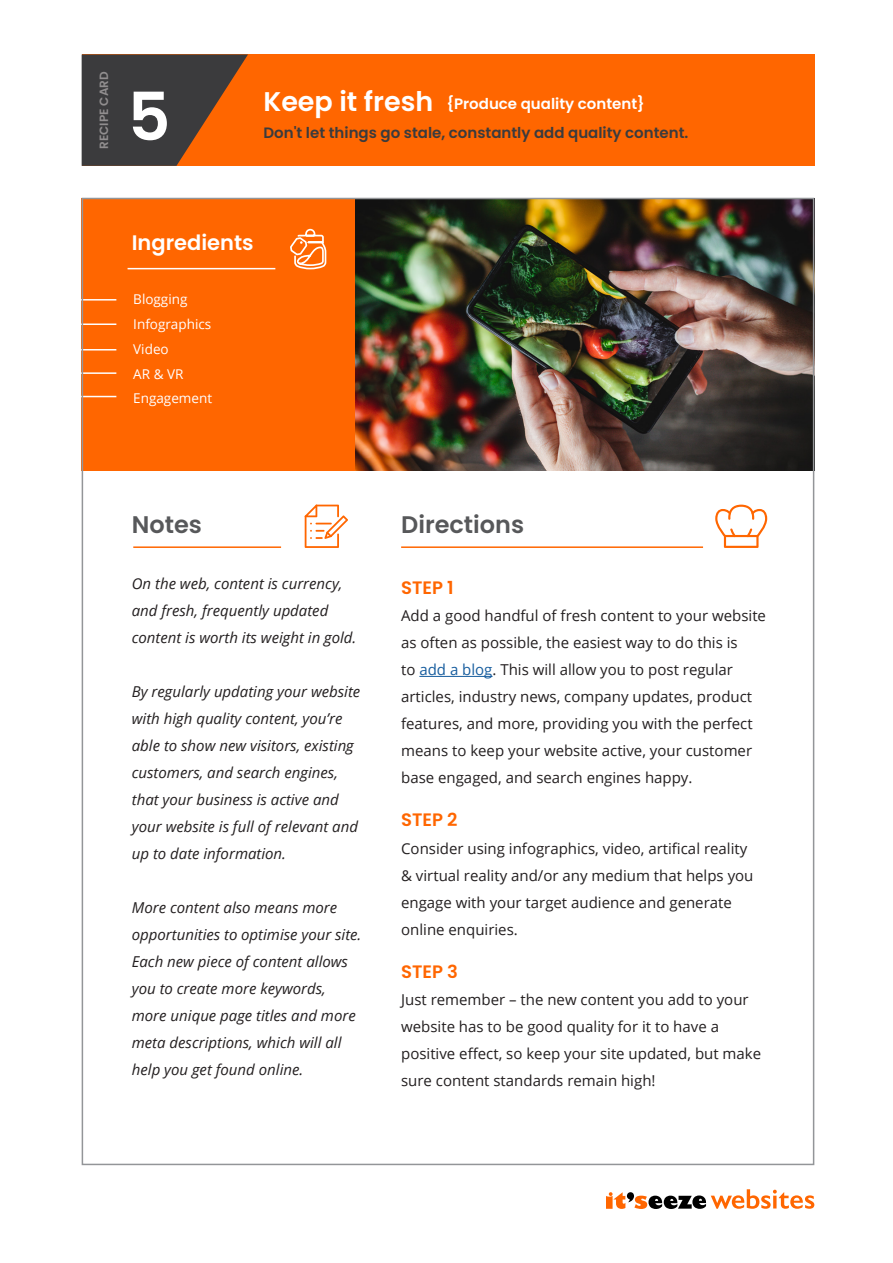
<style>
.page{position:relative;width:893px;height:1263px;background:#fff}
.page>*{position:absolute;margin:0;border:0;box-sizing:border-box;transform-origin:0 0}
.t1{font:600 66.6px "Poppins";color:#fff}
.t2{font:600 27px "Poppins";color:#fff}
.t3{font:600 24px "Poppins";color:#57585a}
.t4{font:600 24px "Poppins";color:#fff}
.t5{font:600 21px "Poppins";color:#fff}
.t6{font:600 18px "Poppins";color:#f60}
.t7{font:15px/27px "Open Sans";color:#231f20}
.t8{font:italic 15px/27px "Open Sans";color:#231f20}
.t9{font:600 15px "Poppins";color:#3b3b3d}
.t10{font:600 15px "Poppins";color:#fff}
.t11{font:13.5px "Open Sans";color:#fff}
.t12{font:600 12px "Poppins";color:#918e8f}
.s1{color:#175d9e}
</style>
<div class="page">
<svg style="left:606px;top:1189px;width:208px;height:20px"></svg>
<div style="left:82px;top:198px;width:294px;height:273px;background:#f60"></div>
<hr style="left:419px;top:676px;width:73px;height:1px;background:#175d9e">
<img style="left:356px;top:201px;width:455px;height:270px">
<hr style="left:80px;top:299px;width:36px;height:2px;background:#fff">
<hr style="left:80px;top:323px;width:36px;height:2px;background:#fff">
<hr style="left:80px;top:349px;width:36px;height:1px;background:#fff">
<hr style="left:80px;top:372px;width:36px;height:2px;background:#fff">
<hr style="left:80px;top:396px;width:36px;height:1px;background:#fff">
<hr style="left:128px;top:268px;width:147px;height:1px;background:#fff">
<svg style="left:290px;top:228px;width:37px;height:42px"></svg>
<hr style="left:401px;top:546px;width:302px;height:2px;background:#f60">
<hr style="left:133px;top:546px;width:148px;height:2px;background:#f60">
<svg style="left:715px;top:505px;width:52px;height:43px"></svg>
<svg style="left:305px;top:504px;width:43px;height:44px"></svg>
<div style="left:82px;top:54px;width:732px;height:112px;background:#f60"></div>
<svg style="left:82px;top:54px;width:166px;height:112px"></svg>
<p class="t12" style="left:97px;top:149px;width:79px;rotate:-90deg">RECIPE CARD</p>
<p class="t1" style="left:128px;top:78px;width:44px">5</p>
<p class="t2" style="left:263px;top:86px;width:171px">Keep it fresh</p>
<p class="t10" style="left:446px;top:95px;width:200px">{Produce quality content}</p>
<p class="t9" style="left:263px;top:124px;width:426px">Don't let things go stale, constantly add quality content.</p>
<p class="t5" style="left:132px;top:230px;width:123px">Ingredients</p>
<p class="t4" style="left:132px;top:230px;width:141px">Ingredients</p>
<p class="t11" style="left:133px;top:290px;width:56px">Blogging</p>
<p class="t11" style="left:133px;top:315px;width:80px">Infographics</p>
<p class="t11" style="left:133px;top:340px;width:37px">Video</p>
<p class="t11" style="left:133px;top:364px;width:52px">AR &amp; VR</p>
<p class="t11" style="left:133px;top:389px;width:80px">Engagement</p>
<p class="t3" style="left:132px;top:510px;width:72px">Notes</p>
<p class="t3" style="left:401px;top:510px;width:125px">Directions</p>
<p class="t8" style="left:132px;top:570px;width:226px">On the web, content is currency, and fresh, frequently updated content is worth its weight in gold.</p>
<p class="t8" style="left:132px;top:678px;width:230px">By regularly updating your website with high quality content, you’re able to show new visitors, existing customers, and search engines, that your business is active and your website is full of relevant and up to date information.</p>
<p class="t8" style="left:132px;top:894px;width:231px">More content also means more opportunities to optimise your site.<br>Each new piece of content allows you to create more keywords, more unique page titles and more meta descriptions, which will all help you get found online.</p>
<p class="t6" style="left:401px;top:577px;width:54px">STEP 1</p>
<p class="t7" style="left:401px;top:602px;width:366px">Add a good handful of fresh content to your website as often as possible, the easiest way to do this is<br>to <span class="s1">add a blog</span>. This will allow you to post regular articles, industry news, company updates, product features, and more, providing you with the perfect means to keep your website active, your customer base engaged, and search engines happy.</p>
<p class="t6" style="left:401px;top:810px;width:58px">STEP 2</p>
<p class="t7" style="left:401px;top:834px;width:354px">Consider using infographics, video, artifical reality &amp; virtual reality and/or any medium that helps you engage with your target audience and generate online enquiries.</p>
<p class="t6" style="left:401px;top:961px;width:58px">STEP 3</p>
<p class="t7" style="left:401px;top:985px;width:362px">Just remember – the new content you add to your website has to be good quality for it to have a positive effect, so keep your site updated, but make sure content standards remain high!</p>
</div>
